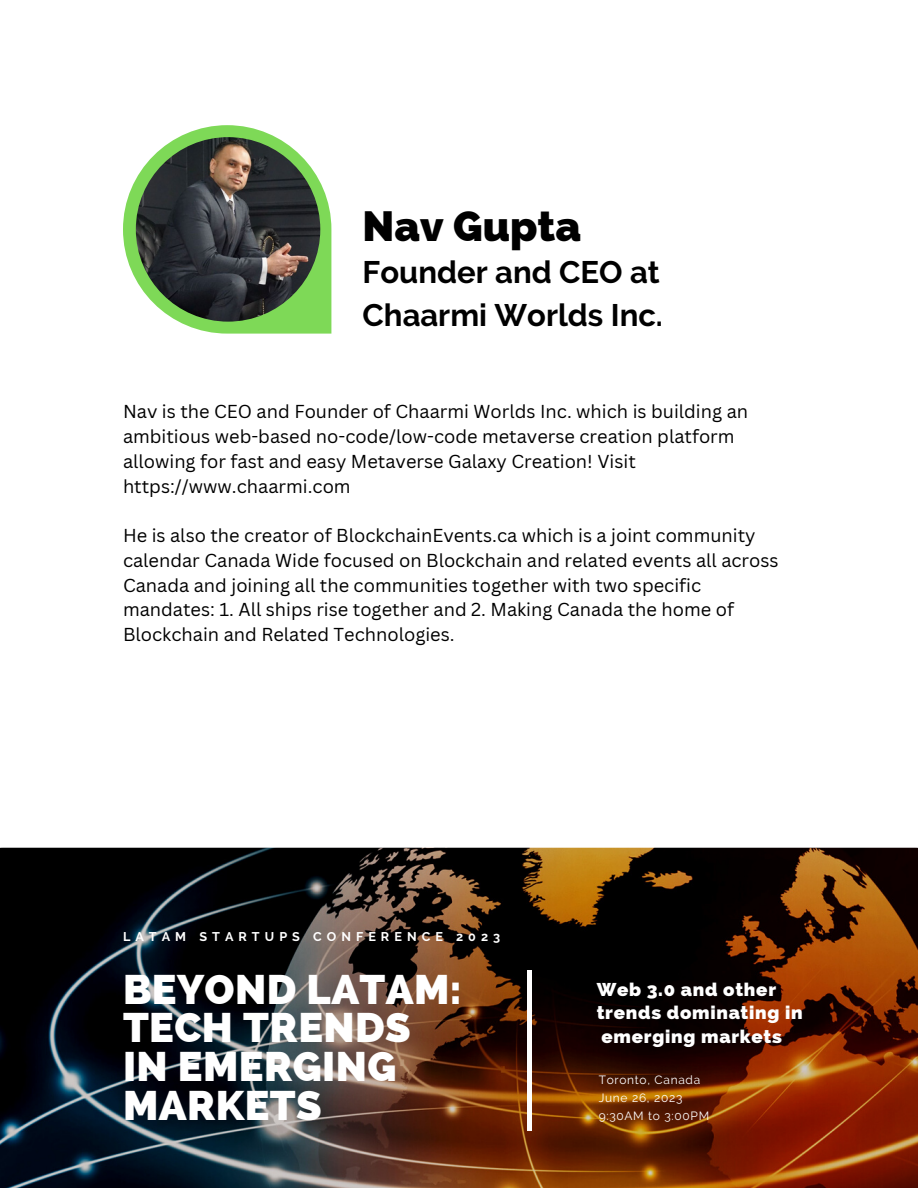
<style>
.page{position:relative;width:918px;height:1188px;background:#fff}
.page>*{position:absolute;margin:0;border:0;box-sizing:border-box;transform-origin:0 0}
.t1{font:800 42.3px "Raleway";color:#000}
.t2{font:800 41.4px/38.7px "Raleway";letter-spacing:.01em;color:#fff}
.t3{font:700 31.05px/43.3px "Raleway";color:#000}
.t4{font:800 18.6px/23.7px "Raleway";letter-spacing:.04em;color:#fff}
.t5{font:18.3px/24.8px "Canva Sans";color:#000}
.t6{font:700 12.6px "Raleway";letter-spacing:.4em;color:#fff}
.t7{font:12px/17.9px "Raleway";letter-spacing:.06em;color:#fff}
</style>
<div class="page">
<img style="left:0;top:848px;width:918px;height:340px">
<hr style="left:528px;top:970px;width:4px;height:160px;background:#fff">
<svg style="left:123px;top:125px;width:208px;height:209px"></svg>
<img style="left:136px;top:137px;width:184px;height:185px;border-radius:50%">
<h1 class="t1" style="left:363px;top:202px;width:220px">Nav Gupta</h1>
<h3 class="t3" style="left:363px;top:250px;width:302px">Founder and CEO at<br>Chaarmi Worlds Inc.</h3>
<p class="t5" style="left:123px;top:399px;width:627px">Nav is the CEO and Founder of Chaarmi Worlds Inc. which is building an ambitious web-based no-code/low-code metaverse creation platform allowing for fast and easy Metaverse Galaxy Creation! Visit https://www.chaarmi.com</p>
<p class="t5" style="left:123px;top:523px;width:657px">He is also the creator of BlockchainEvents.ca which is a joint community calendar Canada Wide focused on Blockchain and related events all across Canada and joining all the communities together with two specific mandates: 1. All ships rise together and 2. Making Canada the home of Blockchain and Related Technologies.</p>
<p class="t6" style="left:123px;top:929px;width:379px">LATAM STARTUPS CONFERENCE 2023</p>
<h2 class="t2" style="left:123px;top:970px;width:340px">BEYOND LATAM:<br>TECH TRENDS<br>IN EMERGING<br>MARKETS</h2>
<p class="t4" style="left:597px;top:977px;width:208px">Web 3.0 and other trends dominating in emerging markets</p>
<p class="t7" style="left:599px;top:1071px;width:112px">Toronto, Canada<br>June 26, 2023<br>9:30AM to 3:00PM</p>
</div>
